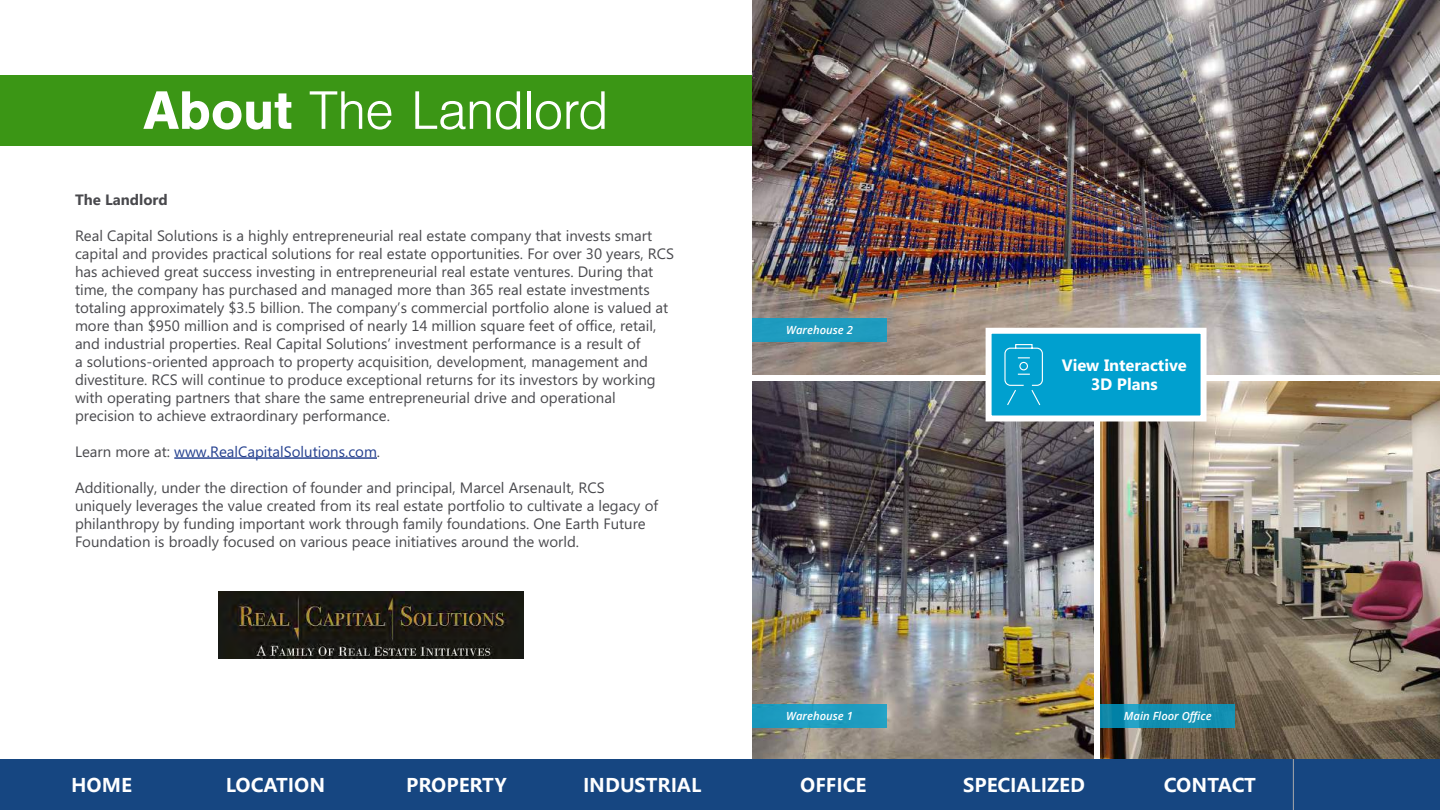
<style>
.page{position:relative;width:1440px;height:810px;background:#fff}
.page>*{position:absolute;margin:0;border:0;box-sizing:border-box;transform-origin:0 0}
.t1{font:300 56.25px "Nimbus San";letter-spacing:-.025em;color:#fff}
.t2{font:700 18.75px "Microsoft Ya Hei";color:#fff}
.t3{font:700 16.5px/18.8px "Microsoft Phags Pa";color:#fff;text-align:center}
.t4{font:15px/18px "Microsoft Phags Pa";color:#49494d}
.t5{font:15px "Microsoft Phags Pa";color:#24408f}
.t6{font:700 15px "Microsoft Phags Pa";color:#49494d}
.t7{font:italic 600 11.25px "Open Sans";color:#fff}
.s1{font-weight:700}
.s2{color:#49494d}
</style>
<div class="page">
<div style="left:0;top:759px;width:1440px;height:51px;background:#164681"></div>
<hr style="left:1293px;top:759px;width:1px;height:51px;background:#a7a9ab">
<div style="left:0;top:75px;width:752px;height:70px;background:#3b9615"></div>
<img style="left:218px;top:592px;width:306px;height:67px">
<hr style="left:174px;top:457px;width:203px;height:2px;background:#24408f">
<img style="left:1100px;top:381px;width:340px;height:378px">
<img style="left:752px;top:381px;width:341px;height:378px">
<img style="left:752px;top:0;width:688px;height:375px">
<div style="left:986px;top:328px;width:221px;height:94px;background:#00a0cf;border:6px solid #fff"></div>
<svg style="left:1004px;top:344px;width:39px;height:62px"></svg>
<div style="left:752px;top:318px;width:135px;height:24px;background:#1e9cbf"></div>
<div style="left:752px;top:704px;width:135px;height:24px;background:#1e9cc0"></div>
<svg style="left:1100px;top:704px;width:135px;height:24px;background:#1390b2"></svg>
<h1 class="t1" style="left:143px;top:81px;width:467px"><span class="s1">About</span> The Landlord</h1>
<p class="t6" style="left:75px;top:189px;width:94px">The Landlord</p>
<p class="t4" style="left:75px;top:226px;width:601px">Real Capital Solutions is a highly entrepreneurial real estate company that invests smart capital and provides practical solutions for real estate opportunities. For over 30 years, RCS has achieved great success investing in entrepreneurial real estate ventures. During that time, the company has purchased and managed more than 365 real estate investments totaling approximately $3.5 billion. The company’s commercial portfolio alone is valued at more than $950 million and is comprised of nearly 14 million square feet of office, retail, and industrial properties. Real Capital Solutions’ investment performance is a result of<br>a solutions-oriented approach to property acquisition, development, management and divestiture. RCS will continue to produce exceptional returns for its investors by working with operating partners that share the same entrepreneurial drive and operational precision to achieve extraordinary performance.</p>
<p class="t5" style="left:75px;top:442px;width:307px"><span class="s2">Learn more at:</span> www.RealCapitalSolutions.com<span class="s2">.</span></p>
<p class="t4" style="left:75px;top:478px;width:585px">Additionally, under the direction of founder and principal, Marcel Arsenault, RCS uniquely leverages the value created from its real estate portfolio to cultivate a legacy of philanthropy by funding important work through family foundations. One Earth Future Foundation is broadly focused on various peace initiatives around the world.</p>
<p class="t7" style="left:786px;top:322px;width:68px">Warehouse 2</p>
<p class="t3" style="left:1062px;top:355px;width:127px">View Interactive<br>3D Plans</p>
<p class="t7" style="left:786px;top:708px;width:68px">Warehouse 1</p>
<p class="t7" style="left:1124px;top:708px;width:89px">Main Floor Office</p>
<p class="t2" style="left:71px;top:772px;width:62px">HOME</p>
<p class="t2" style="left:226px;top:772px;width:101px">LOCATION</p>
<p class="t2" style="left:406px;top:772px;width:102px">PROPERTY</p>
<p class="t2" style="left:583px;top:772px;width:120px">INDUSTRIAL</p>
<p class="t2" style="left:800px;top:772px;width:67px">OFFICE</p>
<p class="t2" style="left:963px;top:772px;width:123px">SPECIALIZED</p>
<p class="t2" style="left:1164px;top:772px;width:94px">CONTACT</p>
</div>
